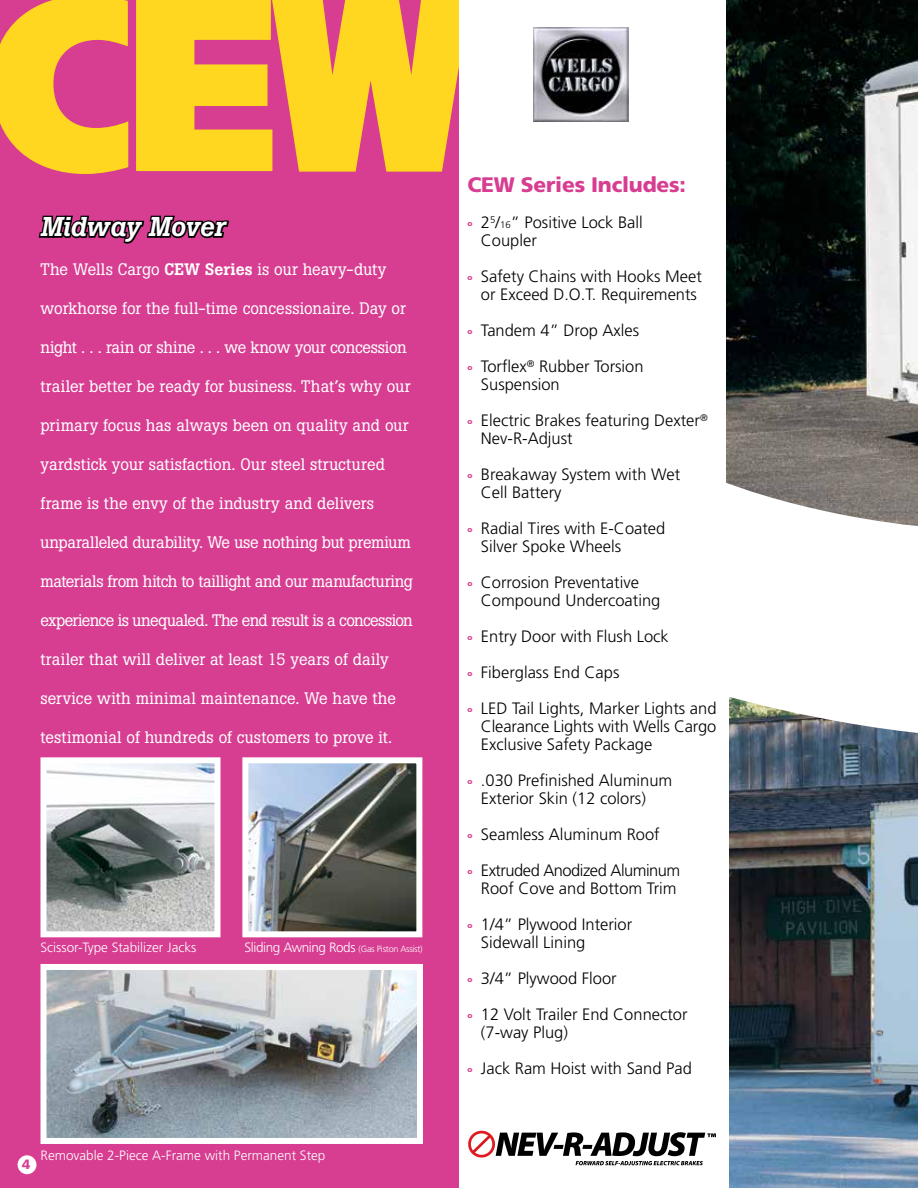
<style>
.page{position:relative;width:918px;height:1188px;background:#fff}
.page>*{position:absolute;margin:0;border:0;box-sizing:border-box;transform-origin:0 0}
.t1{font:900 247.5px "Frutiger";color:#ffd620;scale:.9 1}
.t2{font:italic 500 27px "Boton";color:#fff}
.t3{font:900 21px "Frutiger";letter-spacing:-.01em;color:#d73d91}
.t4{font:300 16.5px/36px "Frutiger";color:#000}
.t5{font:16.5px "Boton";letter-spacing:-.005em;color:#fff}
.t6{font:16.5px "Boton";letter-spacing:-.035em;color:#fff}
.t7{font:300 16.5px/36px "Frutiger";letter-spacing:-.03em;color:#000}
.t8{font:300 13.5px "Frutiger";color:#fff}
.t9{font:300 13.5px "Frutiger";letter-spacing:-.03em;color:#fff}
.t10{font:900 13.5px "Frutiger";color:#d73d91}
.s1{font-weight:500}
.s2{font-size:9px}
.s3{font-weight:900;font-size:7.5px;color:#d73d91}
.s4{font-size:9.6px}
</style>
<div class="page">
<div style="left:0;top:0;width:459px;height:1188px;background:#d73d91"></div>
<img style="left:47px;top:971px;width:369px;height:166px">
<div style="left:40px;top:964px;width:383px;height:180px;border:6px solid #fff"></div>
<img style="left:726px;top:0;width:192px;height:465px">
<img style="left:729px;top:739px;width:189px;height:449px">
<svg style="left:726px;top:465px;width:192px;height:61px"></svg>
<img style="left:729px;top:697px;width:189px;height:42px">
<img style="left:534px;top:27px;width:94px;height:95px">
<img style="left:249px;top:764px;width:166px;height:166px">
<div style="left:242px;top:757px;width:180px;height:180px;border:6px solid #fff"></div>
<img style="left:47px;top:764px;width:166px;height:166px">
<div style="left:40px;top:757px;width:180px;height:180px;border:6px solid #fff"></div>
<div style="left:18px;top:1155px;width:18px;height:19px;background:#fff;border-radius:50%"></div>
<svg style="left:272px;top:0;width:187px;height:172px"></svg>
<svg style="left:38px;top:215px;width:191px;height:29px"></svg>
<div style="left:468px;top:1131px;width:27px;height:27px;border:3px solid #e11b22;border-radius:50%"></div>
<svg style="left:469px;top:1132px;width:247px;height:33px"></svg>
<h1 class="t1" style="left:-12px;top:-67px;width:325px">CE</h1>
<h2 class="t2" style="left:40px;top:211px;width:187px">Midway Mover</h2>
<p class="t5" style="left:40px;top:260px;width:347px">The Wells Cargo <span class="s1">CEW Series</span> is our heavy-duty</p>
<p class="t5" style="left:40px;top:299px;width:367px">workhorse for the full-time concessionaire. Day or</p>
<p class="t5" style="left:40px;top:338px;width:368px">night . . . rain or shine . . . we know your concession</p>
<p class="t5" style="left:40px;top:377px;width:372px">trailer better be ready for business. That’s why our</p>
<p class="t5" style="left:40px;top:416px;width:370px">primary focus has always been on quality and our</p>
<p class="t5" style="left:40px;top:455px;width:346px">yardstick your satisfaction. Our steel structured</p>
<p class="t5" style="left:40px;top:494px;width:335px">frame is the envy of the industry and delivers</p>
<p class="t5" style="left:40px;top:533px;width:372px">unparalleled durability. We use nothing but premium</p>
<p class="t5" style="left:40px;top:572px;width:374px">materials from hitch to taillight and our manufacturing</p>
<p class="t6" style="left:40px;top:611px;width:374px">experience is unequaled. The end result is a concession</p>
<p class="t5" style="left:40px;top:650px;width:350px">trailer that will deliver at least 15 years of daily</p>
<p class="t5" style="left:40px;top:689px;width:357px">service with minimal maintenance. We have the</p>
<p class="t5" style="left:40px;top:728px;width:353px">testimonial of hundreds of customers to prove it.</p>
<p class="t8" style="left:40px;top:940px;width:157px">Scissor-Type Stabilizer Jacks</p>
<p class="t9" style="left:245px;top:940px;width:180px">Sliding Awning Rods <span class="s2">(Gas Piston Assist)</span></p>
<p class="t10" style="left:22px;top:1156px;width:10px">4</p>
<p class="t8" style="left:40px;top:1147px;width:286px">Removable 2-Piece A-Frame with Permanent Step</p>
<p class="t3" style="left:467px;top:172px;width:220px">CEW Series Includes:</p>
<p class="t4" style="left:481px;top:214px;width:163px;line-height:18px;text-indent:-13px"><span class="s3">o</span> 2<sup>5</sup>/<span class="s4">16</span>” Positive Lock Ball<br>Coupler</p>
<p class="t4" style="left:467px;top:268px;width:236px;line-height:18px;text-align:center"><span class="s3">o</span> Safety Chains with Hooks Meet or Exceed D.O.T. Requirements</p>
<p class="t4" style="left:467px;top:313px;width:178px"><span class="s3">o</span> Tandem 4” Drop Axles <span class="s3">o</span> Torflex<sup>®</sup> Rubber Torsion</p>
<p class="t4" style="left:467px;top:367px;width:242px;text-indent:13px">Suspension<br><span class="s3">o</span> Electric Brakes featuring Dexter<sup>®</sup></p>
<p class="t4" style="left:467px;top:421px;width:214px;text-indent:14px">Nev-R-Adjust<br><span class="s3">o</span> Breakaway System with Wet</p>
<p class="t4" style="left:467px;top:475px;width:199px;text-indent:14px">Cell Battery<br><span class="s3">o</span> Radial Tires with E-Coated</p>
<p class="t4" style="left:467px;top:529px;width:173px;text-align:center">Silver Spoke Wheels<br><span class="s3">o</span> Corrosion Preventative</p>
<p class="t4" style="left:467px;top:583px;width:251px;text-indent:14px">Compound Undercoating<br><span class="s3">o</span> Entry Door with Flush Lock<br><span class="s3">o</span> Fiberglass End Caps<br><span class="s3">o</span> LED Tail Lights, Marker Lights and</p>
<p class="t4" style="left:481px;top:718px;width:237px;line-height:18px">Clearance Lights with Wells Cargo<br>Exclusive Safety Package</p>
<p class="t4" style="left:481px;top:772px;width:193px;line-height:18px;text-indent:-14px"><span class="s3">o</span> .030 Prefinished Aluminum<br>Exterior Skin (12 colors)</p>
<p class="t7" style="left:467px;top:817px;width:214px"><span class="s3">o</span> Seamless Aluminum Roof<br><span class="s3">o</span> Extruded Anodized Aluminum</p>
<p class="t4" style="left:467px;top:871px;width:211px;text-indent:14px">Roof Cove and Bottom Trim <span class="s3">o</span> 1/4” Plywood Interior</p>
<p class="t4" style="left:467px;top:925px;width:222px;text-indent:14px">Sidewall Lining<br><span class="s3">o</span> 3/4” Plywood Floor<br><span class="s3">o</span> 12 Volt Trailer End Connector</p>
<p class="t4" style="left:467px;top:1015px;width:226px;text-indent:14px">(7-way Plug)<br><span class="s3">o</span> Jack Ram Hoist with Sand Pad</p>
</div>
